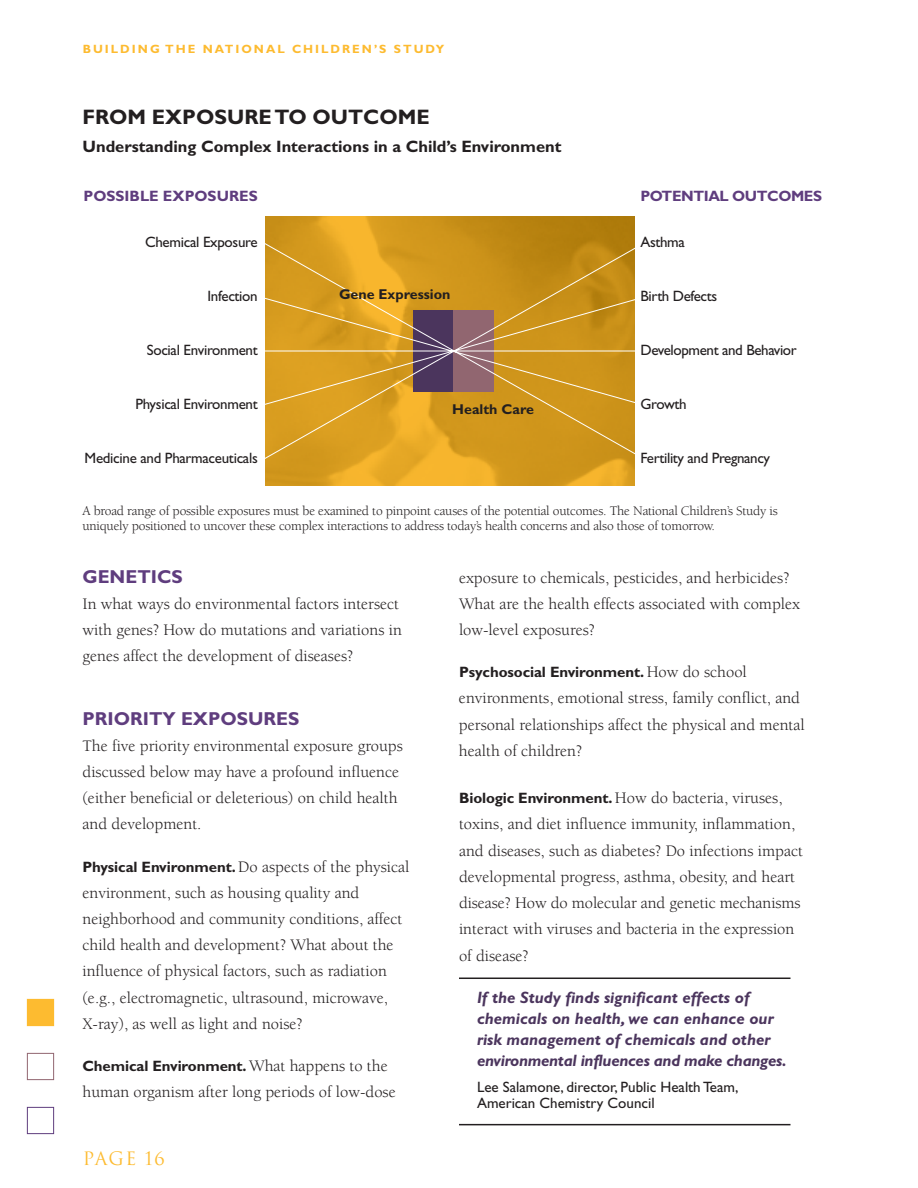
<style>
.page{position:relative;width:918px;height:1188px;background:#fff}
.page>*{position:absolute;margin:0;border:0;box-sizing:border-box;transform-origin:0 0}
.t1{font:700 21px "Gill Sans";color:#231f20}
.t2{font:700 18.75px "Gill Sans";color:#5f3d7e}
.t3{font:18px "Trajan";letter-spacing:.065em;color:#fdbb30}
.t4{font:16.5px/26.2px "Berkeley";color:#231f20}
.t5{font:italic 700 16.5px/21px "Gill Sans";color:#4b355d}
.t6{font:700 16.5px "Gill Sans";color:#231f20}
.t7{font:15px "Gill Sans";letter-spacing:-.02em;color:#231f20}
.t8{font:700 15px "Gill Sans";letter-spacing:-.005em;color:#231f20}
.t9{font:15px/15.8px "Gill Sans";color:#231f20}
.t10{font:700 15px "Gill Sans";letter-spacing:-.015em;color:#5f3d7e}
.t11{font:700 14.25px "Gill Sans";color:#231f20}
.t12{font:13.5px/15.8px "Berkeley";letter-spacing:-.015em;color:#231f20}
.t13{font:700 12px "Gill Sans";letter-spacing:.165em;color:#fdbb30}
.s1{font-family:"Gill Sans";font-weight:700;font-size:15px}
.s2{font-family:"Berkeley";font-weight:400;font-size:16.5px}
</style>
<div class="page">
<div style="left:27px;top:1107px;width:27px;height:27px;border:1px solid #5f3d7e"></div>
<div style="left:27px;top:1053px;width:27px;height:27px;border:1px solid #916670"></div>
<div style="left:27px;top:999px;width:27px;height:27px;background:#fdbb30"></div>
<hr style="left:459px;top:978px;width:331px;height:1px;background:#231f20">
<hr style="left:459px;top:1124px;width:331px;height:1px;background:#231f20">
<img style="left:266px;top:216px;width:368px;height:270px">
<svg style="left:265px;top:242px;width:370px;height:219px;background:#cd9528"></svg>
<p class="t13" style="left:83px;top:44px;width:363px">BUILDING THE NATIONAL CHILDREN’S STUDY</p>
<p class="t1" style="left:82px;top:109px;width:349px">FROM EXPOSURE TO OUTCOME</p>
<p class="t6" style="left:82px;top:141px;width:480px">Understanding Complex Interactions in a Child’s Environment</p>
<p class="t10" style="left:84px;top:190px;width:176px">POSSIBLE EXPOSURES</p>
<p class="t7" style="left:145px;top:237px;width:114px">Chemical Exposure</p>
<p class="t10" style="left:640px;top:190px;width:183px">POTENTIAL OUTCOMES</p>
<p class="t7" style="left:640px;top:237px;width:46px">Asthma</p>
<p class="t7" style="left:208px;top:291px;width:52px">Infection</p>
<p class="t11" style="left:339px;top:289px;width:113px">Gene Expression</p>
<p class="t7" style="left:640px;top:291px;width:78px">Birth Defects</p>
<p class="t7" style="left:147px;top:345px;width:112px">Social Environment</p>
<p class="t7" style="left:640px;top:345px;width:158px">Development and Behavior</p>
<p class="t7" style="left:136px;top:399px;width:124px">Physical Environment</p>
<p class="t11" style="left:452px;top:405px;width:83px">Health Care</p>
<p class="t7" style="left:640px;top:399px;width:48px">Growth</p>
<p class="t7" style="left:640px;top:453px;width:131px">Fertility and Pregnancy</p>
<p class="t12" style="left:82px;top:504px;width:697px">A broad range of possible exposures must be examined to pinpoint causes of the potential outcomes. The National Children’s Study is uniquely positioned to uncover these complex interactions to address today’s health concerns and also those of tomorrow.</p>
<p class="t7" style="left:85px;top:453px;width:175px">Medicine and Pharmaceuticals</p>
<p class="t2" style="left:82px;top:570px;width:102px">GENETICS</p>
<p class="t4" style="left:82px;top:592px;width:321px">In what ways do environmental factors intersect with genes? How do mutations and variations in genes affect the development of diseases?</p>
<p class="t2" style="left:82px;top:712px;width:219px">PRIORITY EXPOSURES</p>
<p class="t4" style="left:82px;top:734px;width:322px">The five priority environmental exposure groups discussed below may have a profound influence (either beneficial or deleterious) on child health and development.</p>
<p class="t4" style="left:82px;top:855px;width:329px"><span class="s1">Physical Environment.</span> Do aspects of the physical environment, such as housing quality and neighborhood and community conditions, affect child health and development? What about the influence of physical factors, such as radiation (e.g., electromagnetic, ultrasound, microwave, X-ray), as well as light and noise?</p>
<p class="t8" style="left:82px;top:1061px;width:307px">Chemical Environment. <span class="s2">What happens to the</span></p>
<p class="t4" style="left:83px;top:1080px;width:315px">human organism after long periods of low-dose</p>
<p class="t3" style="left:83px;top:1148px;width:84px">Page 16</p>
<p class="t4" style="left:459px;top:566px;width:343px">exposure to chemicals, pesticides, and herbicides?<br>What are the health effects associated with complex low-level exposures?</p>
<p class="t8" style="left:459px;top:667px;width:289px">Psychosocial Environment. <span class="s2">How do school</span></p>
<p class="t4" style="left:459px;top:687px;width:347px">environments, emotional stress, family conflict, and personal relationships affect the physical and mental health of children?</p>
<p class="t4" style="left:459px;top:786px;width:346px"><span class="s1">Biologic Environment.</span> How do bacteria, viruses, toxins, and diet influence immunity, inflammation, and diseases, such as diabetes? Do infections impact developmental progress, asthma, obesity, and heart disease? How do molecular and genetic mechanisms interact with viruses and bacteria in the expression of disease?</p>
<p class="t5" style="left:477px;top:989px;width:311px">If the Study finds significant effects of chemicals on health, we can enhance our risk management of chemicals and other environmental influences and make changes.</p>
<p class="t9" style="left:477px;top:1081px;width:263px">Lee Salamone, director, Public Health Team,<br>American Chemistry Council</p>
</div>
